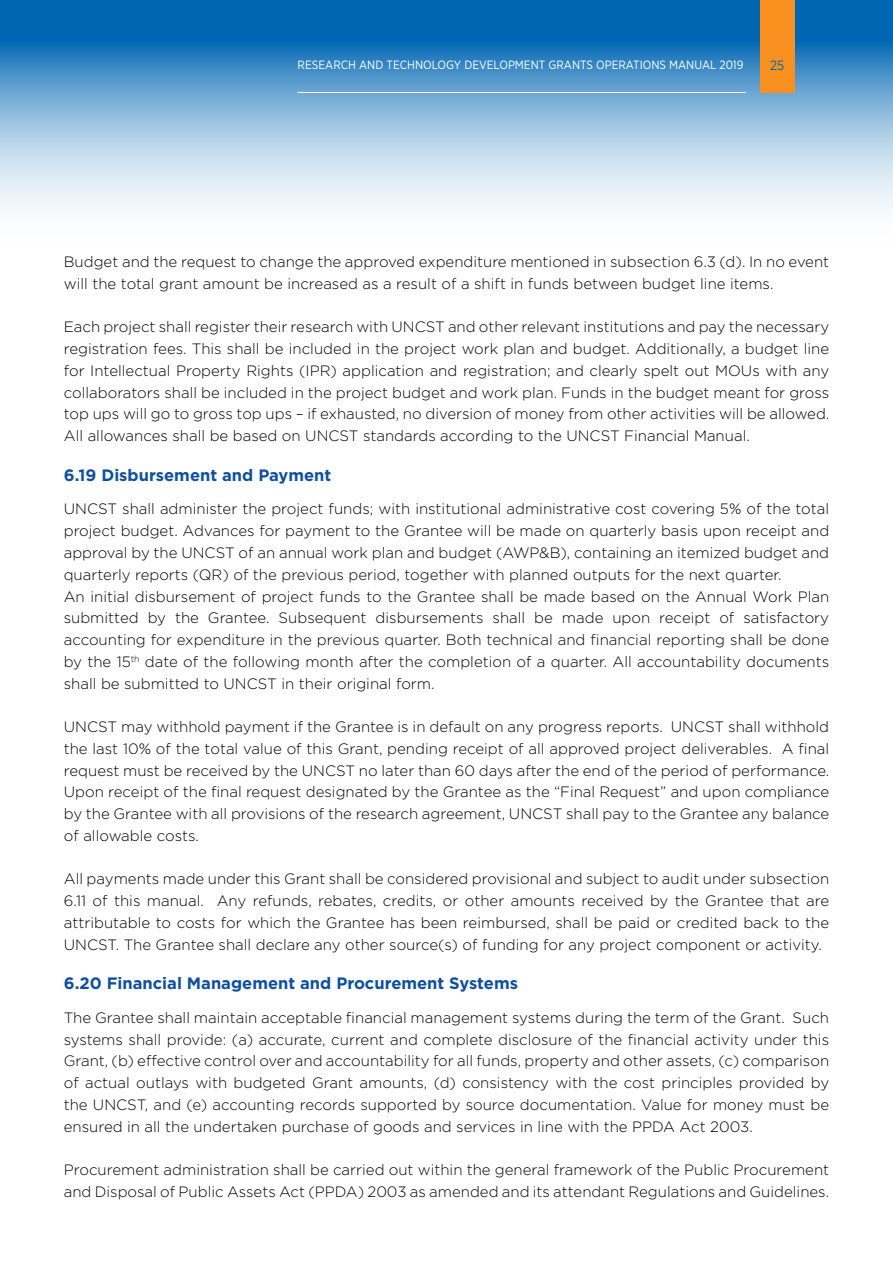
<style>
.page{position:relative;width:893px;height:1263px;background:#fff}
.page>*{position:absolute;margin:0;border:0;box-sizing:border-box;transform-origin:0 0}
.t1{font:700 16.5px "Gotham";color:#104f9e}
.t2{font:300 15px/21.8px "Gotham";color:#000;text-align:justify}
.t3{font:13.5px "Gotham Narrow";color:#0066b3}
.t4{font:12px "Gotham Narrow";color:#fff}
</style>
<div class="page">
<svg style="left:0;top:0;width:893px;height:211px;background:#7aaed6"></svg>
<div style="left:760px;top:0;width:34px;height:92px;background:#f7901e"></div>
<hr style="left:298px;top:92px;width:448px;height:1px;background:#fff">
<p class="t4" style="left:298px;top:58px;width:447px">RESEARCH AND TECHNOLOGY DEVELOPMENT GRANTS OPERATIONS MANUAL 2019</p>
<p class="t3" style="left:770px;top:57px;width:16px">25</p>
<p class="t2" style="left:64px;top:251px;width:767px">Budget and the request to change the approved expenditure mentioned in subsection 6.3 (d). In no event will the total grant amount be increased as a result of a shift in funds between budget line items.</p>
<p class="t2" style="left:64px;top:316px;width:767px">Each project shall register their research with UNCST and other relevant institutions and pay the necessary registration fees. This shall be included in the project work plan and budget. Additionally, a budget line for Intellectual Property Rights (IPR) application and registration; and clearly spelt out MOUs with any collaborators shall be included in the project budget and work plan. Funds in the budget meant for gross top ups will go to gross top ups – if exhausted, no diversion of money from other activities will be allowed.<br>All allowances shall be based on UNCST standards according to the UNCST Financial Manual.</p>
<p class="t1" style="left:64px;top:465px;width:269px">6.19 Disbursement and Payment</p>
<p class="t2" style="left:64px;top:498px;width:767px;text-align:left">UNCST shall administer the project funds; with institutional administrative cost covering 5% of the total project budget. Advances for payment to the Grantee will be made on quarterly basis upon receipt and approval by the UNCST of an annual work plan and budget (AWP&amp;B), containing an itemized budget and quarterly reports (QR) of the previous period, together with planned outputs for the next quarter.<br>An initial disbursement of project funds to the Grantee shall be made based on the Annual Work Plan submitted by the Grantee. Subsequent disbursements shall be made upon receipt of satisfactory accounting for expenditure in the previous quarter. Both technical and financial reporting shall be done by the 15<sup>th</sup> date of the following month after the completion of a quarter. All accountability documents shall be submitted to UNCST in their original form.</p>
<p class="t2" style="left:64px;top:715px;width:767px">UNCST may withhold payment if the Grantee is in default on any progress reports. UNCST shall withhold the last 10% of the total value of this Grant, pending receipt of all approved project deliverables. A final request must be received by the UNCST no later than 60 days after the end of the period of performance.<br>Upon receipt of the final request designated by the Grantee as the “Final Request” and upon compliance by the Grantee with all provisions of the research agreement, UNCST shall pay to the Grantee any balance of allowable costs.</p>
<p class="t2" style="left:64px;top:868px;width:767px">All payments made under this Grant shall be considered provisional and subject to audit under subsection 6.11 of this manual. Any refunds, rebates, credits, or other amounts received by the Grantee that are attributable to costs for which the Grantee has been reimbursed, shall be paid or credited back to the UNCST. The Grantee shall declare any other source(s) of funding for any project component or activity.</p>
<p class="t1" style="left:64px;top:974px;width:456px">6.20 Financial Management and Procurement Systems</p>
<p class="t2" style="left:64px;top:1006px;width:767px">The Grantee shall maintain acceptable financial management systems during the term of the Grant. Such systems shall provide: (a) accurate, current and complete disclosure of the financial activity under this Grant, (b) effective control over and accountability for all funds, property and other assets, (c) comparison of actual outlays with budgeted Grant amounts, (d) consistency with the cost principles provided by the UNCST, and (e) accounting records supported by source documentation. Value for money must be ensured in all the undertaken purchase of goods and services in line with the PPDA Act 2003.</p>
<p class="t2" style="left:64px;top:1158px;width:767px">Procurement administration shall be carried out within the general framework of the Public Procurement and Disposal of Public Assets Act (PPDA) 2003 as amended and its attendant Regulations and Guidelines.</p>
</div>
